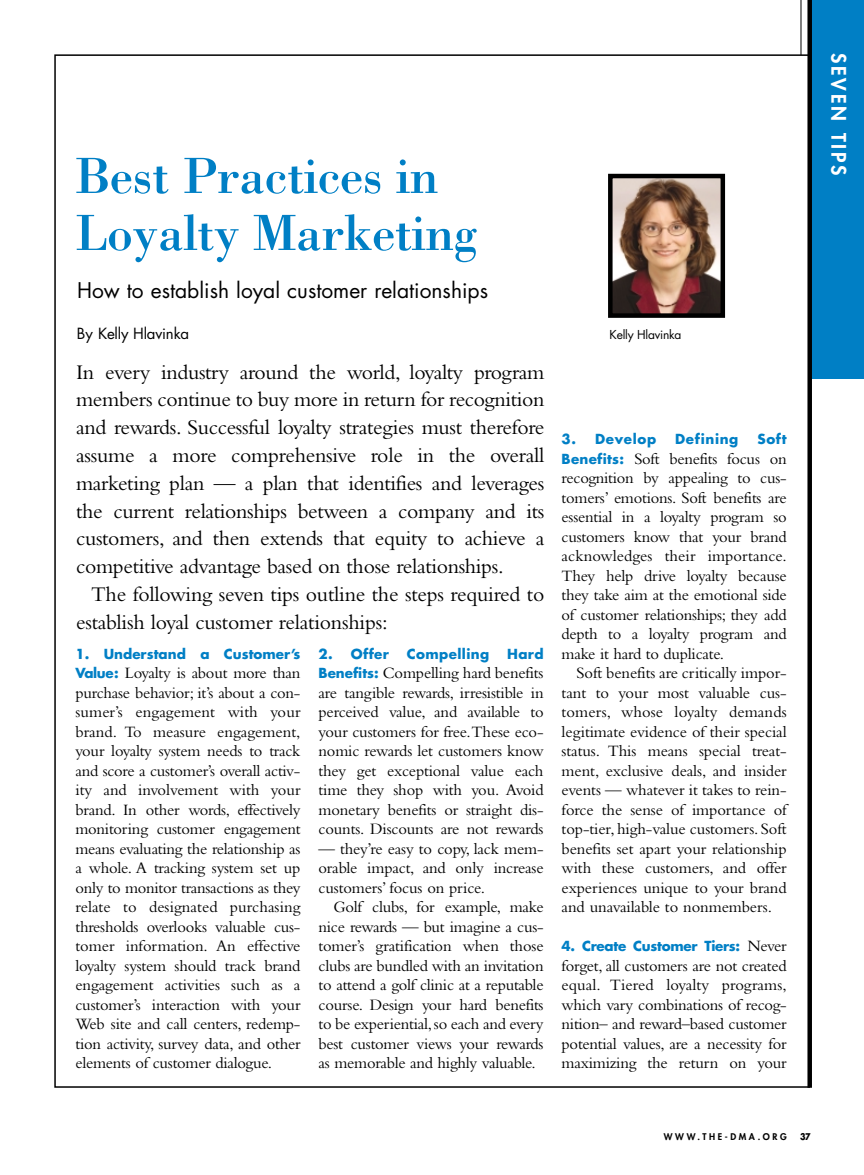
<style>
.page{position:relative;width:864px;height:1175px;background:#fff}
.page>*{position:absolute;margin:0;border:0;box-sizing:border-box;transform-origin:0 0}
.t1{font:52.5px/57px "Bodoni";letter-spacing:-.015em;color:#007fc5}
.t2{font:21.75px/27.8px "Bembo";letter-spacing:-.01em;color:#000;text-align:justify}
.t3{font:21px "Futura";color:#000}
.t4{font:800 19.5px "Futura";letter-spacing:.145em;color:#fff}
.t5{font:16.5px/19.5px "Bembo";letter-spacing:-.015em;color:#000;text-align:justify}
.t6{font:15px "Futura";letter-spacing:-.01em;color:#000}
.t7{font:700 13.5px "Futura";letter-spacing:.015em;color:#007fc5}
.t8{font:700 13.5px "Futura";letter-spacing:-.02em;color:#007fc5}
.t9{font:700 13.5px "Futura";letter-spacing:.05em;color:#007fc5}
.t10{font:12px "Futura";letter-spacing:-.02em;color:#000}
.t11{font:800 9px "Futura";letter-spacing:.29em;color:#000}
.t12{font:700 9px "Futura";color:#000;scale:.9 1}
.s1{font-family:"Futura";font-weight:700;font-size:13.5px;color:#007fc5}
.s2{font-family:"Bembo";font-weight:400;font-size:16.5px;color:#000}
</style>
<div class="page">
<hr style="left:801px;top:0;width:1px;height:55px;background:#000">
<div style="left:810px;top:0;width:54px;height:379px;background:#007fc5"></div>
<div style="left:807px;top:0;width:5px;height:1087px;background:#000"></div>
<img style="left:613px;top:179px;width:107px;height:134px">
<div style="left:608px;top:174px;width:117px;height:144px;border:4px solid #000"></div>
<h1 class="t1" style="left:76px;top:153px;width:403px">Best Practices in<br>Loyalty Marketing</h1>
<p class="t3" style="left:77px;top:281px;width:413px">How to establish loyal customer relationships</p>
<p class="t6" style="left:77px;top:326px;width:114px">By Kelly Hlavinka</p>
<p class="t2" style="left:76px;top:360px;width:470px">In every industry around the world, loyalty program members continue to buy more in return for recognition and rewards. Successful loyalty strategies must therefore assume a more comprehensive role in the overall marketing plan — a plan that identifies and leverages the current relationships between a company and its customers, and then extends that equity to achieve a competitive advantage based on those relationships.</p>
<h2 class="t2" style="left:76px;top:582px;width:470px;text-indent:15px">The following seven tips outline the steps required to establish loyal customer relationships:</h2>
<p class="t7" style="left:75px;top:647px;width:227px">1. Understand a Customer’s</p>
<p class="t5" style="left:75px;top:665px;width:227px"><span class="s1">Value:</span> Loyalty is about more than purchase behavior; it’s about a con&shy;sumer’s engagement with your brand. To measure engagement, your loyalty system needs to track and score a customer’s overall activ&shy;ity and involvement with your brand. In other words, effectively monitoring customer engagement means evaluating the relationship as a whole. A tracking system set up only to monitor transactions as they relate to designated purchasing thresholds overlooks valuable cus&shy;tomer information. An effective loyalty system should track brand engagement activities such as a customer’s interaction with your Web site and call centers, redemp&shy;tion activity, survey data, and other elements of customer dialogue.</p>
<p class="t7" style="left:319px;top:647px;width:72px">2. Offer</p>
<p class="t7" style="left:407px;top:647px;width:84px">Compelling</p>
<p class="t7" style="left:507px;top:647px;width:38px">Hard</p>
<p class="t5" style="left:319px;top:665px;width:227px"><span class="s1">Benefits:</span> Compelling hard benefits are tangible rewards, irresistible in perceived value, and available to your customers for free.These eco&shy;nomic rewards let customers know they get exceptional value each time they shop with you. Avoid monetary benefits or straight dis&shy;counts. Discounts are not rewards</p>
<p class="t5" style="left:319px;top:840px;width:227px">— they’re easy to copy, lack mem&shy;orable impact, and only increase customers’ focus on price.</p>
<p class="t5" style="left:319px;top:899px;width:227px;text-indent:15px">Golf clubs, for example, make nice rewards — but imagine a cus&shy;tomer’s gratification when those clubs are bundled with an invitation to attend a golf clinic at a reputable course. Design your hard benefits to be experiential,so each and every best customer views your rewards as memorable and highly valuable.</p>
<p class="t10" style="left:610px;top:329px;width:73px">Kelly Hlavinka</p>
<p class="t9" style="left:562px;top:433px;width:96px">3. Develop</p>
<p class="t9" style="left:675px;top:433px;width:65px">Defining</p>
<p class="t7" style="left:757px;top:433px;width:31px">Soft</p>
<p class="t5" style="left:562px;top:450px;width:227px"><span class="s1">Benefits:</span> Soft benefits focus on recognition by appealing to cus&shy;tomers’ emotions. Soft benefits are essential in a loyalty program so customers know that your brand acknowledges their importance.<br>They help drive loyalty because they take aim at the emotional side of customer relationships; they add depth to a loyalty program and make it hard to duplicate.</p>
<p class="t5" style="left:562px;top:665px;width:227px;text-indent:15px">Soft benefits are critically impor&shy;tant to your most valuable cus&shy;tomers, whose loyalty demands legitimate evidence of their special status. This means special treat&shy;ment, exclusive deals, and insider events — whatever it takes to rein&shy;force the sense of importance of top-tier, high-value customers. Soft benefits set apart your relationship with these customers, and offer experiences unique to your brand and unavailable to nonmembers.</p>
<p class="t8" style="left:562px;top:940px;width:227px">4. Create Customer Tiers: <span class="s2">Never</span></p>
<p class="t5" style="left:562px;top:957px;width:227px">forget, all customers are not created equal. Tiered loyalty programs, which vary combinations of recog&shy;nition– and reward–based customer potential values, are a necessity for maximizing the return on your</p>
<p class="t4" style="left:848px;top:53px;width:124px;rotate:90deg">SEVEN TIPS</p>
<p class="t11" style="left:664px;top:1132px;width:124px">WWW.THE-DMA.ORG</p>
<p class="t12" style="left:800px;top:1133px;width:13px">37</p>
</div>
